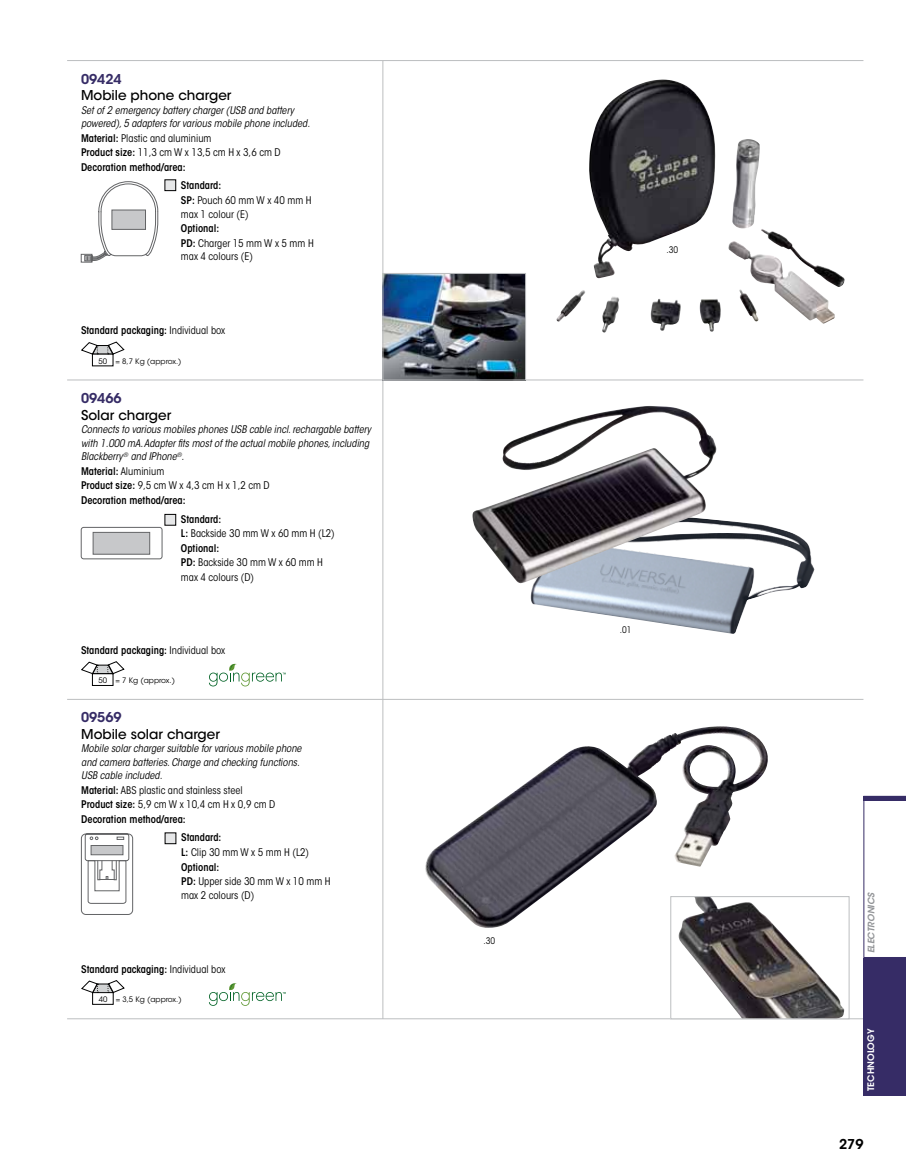
<style>
.page{position:relative;width:906px;height:1176px;background:#fff}
.page>*{position:absolute;margin:0;border:0;box-sizing:border-box;transform-origin:0 0}
.t1{font:500 13.5px "ITC Avant Garde Std";color:#000}
.t2{font:600 13.5px "ITC Avant Garde Std";color:#362c66}
.t3{font:600 13.5px "ITC Avant Garde Std";color:#000}
.t4{font:italic condensed 10.5px/13.5px "ITC Avant Garde Std";color:#000}
.t5{font:condensed 10.5px/14.5px "ITC Avant Garde Std";color:#000}
.t6{font:600 condensed 10.5px/14.5px "ITC Avant Garde Std";color:#000}
.t7{font:italic 600 9px "ITC Avant Garde Std";color:#939598}
.t8{font:600 9px "ITC Avant Garde Std";color:#fff}
.t9{font:condensed 9px "ITC Avant Garde Std";color:#000}
.t10{font:7.5px "ITC Avant Garde Std";color:#000}
.s1{font-weight:400}
.s2{font-weight:600}
</style>
<div class="page">
<hr style="left:67px;top:699px;width:796px;height:1px;background:#bcbec0">
<hr style="left:67px;top:380px;width:796px;height:1px;background:#bcbec0">
<hr style="left:382px;top:60px;width:1px;height:959px;background:#bcbec0">
<hr style="left:67px;top:1018px;width:796px;height:1px;background:#bcbec0">
<hr style="left:67px;top:60px;width:796px;height:1px;background:#bcbec0">
<div style="left:863px;top:957px;width:43px;height:138px;background:#362c66"></div>
<svg style="left:863px;top:800px;width:43px;height:158px"></svg>
<hr style="left:863px;top:796px;width:43px;height:4px;background:#362c66">
<img style="left:589px;top:79px;width:256px;height:208px">
<img style="left:385px;top:275px;width:139px;height:103px">
<div style="left:383px;top:273px;width:143px;height:107px;border:1px solid #bcbec0"></div>
<img style="left:530px;top:520px;width:284px;height:114px">
<img style="left:472px;top:406px;width:244px;height:177px">
<svg style="left:209px;top:664px;width:77px;height:22px"></svg>
<svg style="left:209px;top:983px;width:77px;height:23px"></svg>
<img style="left:678px;top:921px;width:166px;height:96px">
<div style="left:670px;top:896px;width:179px;height:123px;border:1px solid #bcbec0"></div>
<img style="left:425px;top:726px;width:345px;height:203px">
<svg style="left:81px;top:181px;width:77px;height:81px"></svg>
<div style="left:81px;top:527px;width:81px;height:32px;border:1px solid #636466;border-radius:3px"></div>
<div style="left:93px;top:532px;width:57px;height:22px;background:#c7c8ca;border:1px solid #636466"></div>
<svg style="left:81px;top:833px;width:52px;height:82px"></svg>
<div style="left:165px;top:180px;width:11px;height:11px;background:#e6e7e8"></div>
<div style="left:164px;top:179px;width:12px;height:12px;border:1px solid #000"></div>
<div style="left:165px;top:833px;width:11px;height:10px;background:#e6e7e8"></div>
<div style="left:165px;top:832px;width:11px;height:12px;border:1px solid #000"></div>
<div style="left:165px;top:514px;width:11px;height:11px;background:#e6e7e8"></div>
<div style="left:164px;top:514px;width:12px;height:11px;border:1px solid #000"></div>
<svg style="left:81px;top:342px;width:43px;height:13px"></svg>
<svg style="left:81px;top:980px;width:44px;height:13px"></svg>
<div style="left:92px;top:673px;width:21px;height:13px;border:1px solid #000"></div>
<svg style="left:81px;top:661px;width:43px;height:14px"></svg>
<p class="t2" style="left:81px;top:70px;width:42px">09424</p>
<p class="t1" style="left:81px;top:87px;width:152px">Mobile phone charger</p>
<p class="t4" style="left:81px;top:103px;width:230px">Set of 2 emergency battery charger (USB and battery powered), 5 adapters for various mobile phone included.</p>
<p class="t6" style="left:81px;top:130px;width:201px">Material: <span class="s1">Plastic and aluminium<br></span>Product size: <span class="s1">11,3 cm W x 13,5 cm H x 3,6 cm D<br></span>Decoration method/area:</p>
<p class="t5" style="left:181px;top:178px;width:132px"><span class="s2">Standard:<br>SP:</span> Pouch 60 mm W x 40 mm H</p>
<p class="t5" style="left:181px;top:206px;width:69px">max 1 colour (E)</p>
<p class="t5" style="left:181px;top:221px;width:134px"><span class="s2">Optional:<br>PD:</span> Charger 15 mm W x 5 mm H</p>
<p class="t5" style="left:181px;top:249px;width:73px">max 4 colours (E)</p>
<p class="t6" style="left:81px;top:323px;width:146px">Standard packaging: <span class="s1">Individual box</span></p>
<p class="t10" style="left:98px;top:356px;width:85px">50 = 8,7 Kg (approx.)</p>
<p class="t2" style="left:81px;top:389px;width:42px">09466</p>
<p class="t1" style="left:81px;top:406px;width:92px">Solar charger</p>
<p class="t4" style="left:81px;top:423px;width:291px">Connects to various mobiles phones USB cable incl. rechargable battery with 1.000 mA. Adapter fits most of the actual mobile phones, including<br>Blackberry<sup>®</sup> and IPhone<sup>®</sup>.</p>
<p class="t6" style="left:81px;top:463px;width:190px">Material: <span class="s1">Aluminium<br></span>Product size: <span class="s1">9,5 cm W x 4,3 cm H x 1,2 cm D<br></span>Decoration method/area:</p>
<p class="t5" style="left:181px;top:511px;width:155px"><span class="s2">Standard:<br>L:</span> Backside 30 mm W x 60 mm H (L2)<br><span class="s2">Optional:<br>PD:</span> Backside 30 mm W x 60 mm H max 4 colours (D)</p>
<p class="t6" style="left:81px;top:642px;width:146px">Standard packaging: <span class="s1">Individual box</span></p>
<p class="t10" style="left:98px;top:676px;width:78px">50 = 7 Kg (approx.)</p>
<p class="t2" style="left:81px;top:708px;width:42px">09569</p>
<p class="t1" style="left:81px;top:725px;width:140px">Mobile solar charger</p>
<p class="t4" style="left:81px;top:742px;width:222px">Mobile solar charger suitable for various mobile phone and camera batteries. Charge and checking functions.<br>USB cable included.</p>
<p class="t5" style="left:81px;top:782px;width:196px"><span class="s2">Material:</span> ABS plastic and stainless steel<br><span class="s2">Product size:</span> 5,9 cm W x 10,4 cm H x 0,9 cm D<br><span class="s2">Decoration method/area:</span></p>
<p class="t5" style="left:181px;top:830px;width:151px"><span class="s2">Standard:<br>L:</span> Clip 30 mm W x 5 mm H (L2)<br><span class="s2">Optional:<br>PD:</span> Upper side 30 mm W x 10 mm H</p>
<p class="t5" style="left:181px;top:887px;width:74px">max 2 colours (D)</p>
<p class="t6" style="left:81px;top:961px;width:146px">Standard packaging: <span class="s1">Individual box</span></p>
<p class="t10" style="left:99px;top:995px;width:85px">40 = 3,5 Kg (approx.)</p>
<p class="t9" style="left:483px;top:936px;width:13px">.30</p>
<p class="t9" style="left:666px;top:245px;width:13px">.30</p>
<p class="t9" style="left:620px;top:624px;width:13px">.01</p>
<p class="t7" style="left:865px;top:953px;width:63px;rotate:-90deg">ELECTRONICS</p>
<p class="t8" style="left:865px;top:1091px;width:64px;rotate:-90deg">technology</p>
<p class="t3" style="left:839px;top:1135px;width:26px">279</p>
</div>
